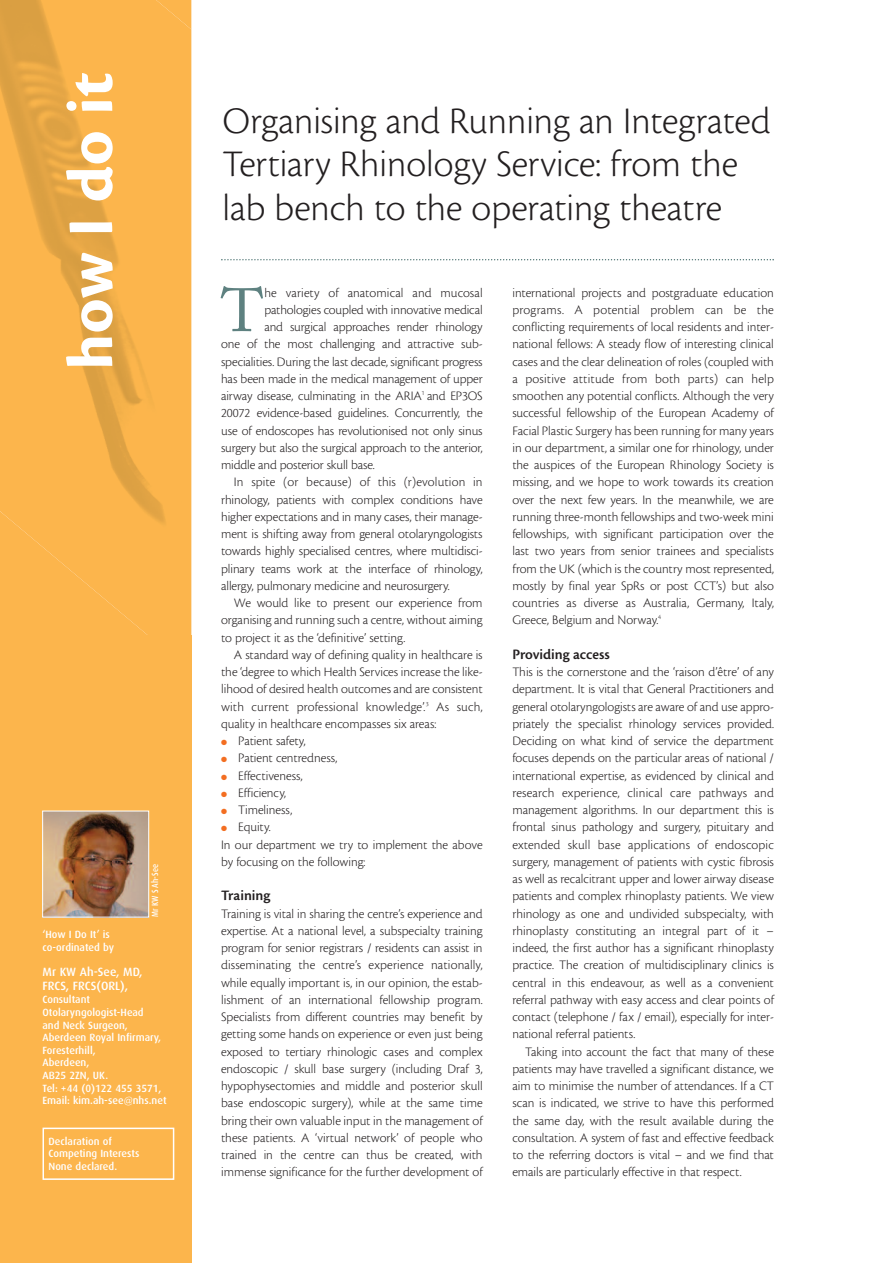
<style>
.page{position:relative;width:893px;height:1263px;background:#fff}
.page>*{position:absolute;margin:0;border:0;box-sizing:border-box;transform-origin:0 0}
.t1{font:700 67.5px "Cronos";color:#fff}
.t2{font:60.6px "Adobe Caslon";color:#5e8180}
.t3{font:300 39px/43.5px "Cronos";color:#231f20}
.t4{font:600 15px "Cronos";color:#231f20}
.t5{font:300 13.5px/17.2px "Cronos";letter-spacing:-.005em;color:#231f20;text-align:justify}
.t6{font:300 13.5px "Cronos";letter-spacing:.015em;color:#231f20}
.t7{font:500 12px/14.4px "Dax";color:#fff}
.t8{font:500 10.5px/12.6px "Dax";color:#fff}
.t9{font:500 9px "Dax";color:#fff;scale:.85 1}
.s1{color:#f36e21}
</style>
<div class="page">
<div style="left:0;top:635px;width:191px;height:628px;background:#fcb54c"></div>
<svg style="left:0;top:0;width:191px;height:635px;background:#f6b14a"></svg>
<img style="left:45px;top:813px;width:102px;height:102px">
<div style="left:43px;top:811px;width:106px;height:106px;border:1px solid #fff"></div>
<div style="left:43px;top:1127px;width:131px;height:53px;border:2px solid #fff"></div>
<svg style="left:221px;top:259px;width:553px;height:1px"></svg>
<h1 class="t1" style="left:66px;top:370px;width:299px;rotate:-90deg">how I do it</h1>
<p class="t9" style="left:151px;top:917px;width:64px;rotate:-90deg">Mr KW S Ah-See</p>
<p class="t8" style="left:43px;top:928px;width:73px;line-height:13.5px">‘How I Do It’ is co-ordinated by</p>
<p class="t7" style="left:43px;top:965px;width:102px">Mr KW Ah-See, MD,<br>FRCS, FRCS(ORL),</p>
<p class="t8" style="left:43px;top:994px;width:126px">Consultant<br>Otolaryngologist-Head<br>and Neck Surgeon,<br>Aberdeen Royal Infirmary,<br>Foresterhill,<br>Aberdeen,<br>AB25 2ZN, UK.<br>Tel: +44 (0)122 455 3571,<br>Email: kim.ah-see@nhs.net</p>
<p class="t8" style="left:49px;top:1135px;width:92px">Declaration of<br>Competing Interests<br>None declared.</p>
<h3 class="t3" style="left:223px;top:102px;width:549px">Organising and Running an Integrated<br>Tertiary Rhinology Service: from the lab bench to the operating theatre</h3>
<h2 class="t2" style="left:221px;top:288px;width:44px">T</h2>
<p class="t5" style="left:264px;top:285px;width:220px">he variety of anatomical and mucosal</p>
<p class="t5" style="left:264px;top:302px;width:220px">pathologies coupled with innovative medical</p>
<p class="t5" style="left:264px;top:319px;width:220px">and surgical approaches render rhinology</p>
<p class="t5" style="left:221px;top:336px;width:263px">one of the most challenging and attractive sub-</p>
<p class="t5" style="left:221px;top:354px;width:263px">specialities. During the last decade, significant progress</p>
<p class="t5" style="left:221px;top:371px;width:263px">has been made in the medical management of upper</p>
<p class="t5" style="left:221px;top:388px;width:263px">airway disease, culminating in the ARIA<sup>1</sup> and EP3OS</p>
<p class="t5" style="left:221px;top:405px;width:263px">20072 evidence-based guidelines. Concurrently, the</p>
<p class="t5" style="left:221px;top:423px;width:263px">use of endoscopes has revolutionised not only sinus</p>
<p class="t5" style="left:221px;top:440px;width:263px">surgery but also the surgical approach to the anterior,</p>
<p class="t5" style="left:221px;top:457px;width:155px">middle and posterior skull base.</p>
<p class="t6" style="left:234px;top:477px;width:250px">In spite (or because) of this (r)evolution in</p>
<p class="t5" style="left:221px;top:492px;width:263px">rhinology, patients with complex conditions have</p>
<p class="t5" style="left:221px;top:509px;width:263px">higher expectations and in many cases, their manage-</p>
<p class="t5" style="left:221px;top:526px;width:263px">ment is shifting away from general otolaryngologists</p>
<p class="t5" style="left:221px;top:543px;width:263px">towards highly specialised centres, where multidisci-</p>
<p class="t5" style="left:221px;top:561px;width:263px">plinary teams work at the interface of rhinology,</p>
<p class="t5" style="left:221px;top:578px;width:230px">allergy, pulmonary medicine and neurosurgery.</p>
<p class="t5" style="left:234px;top:595px;width:250px">We would like to present our experience from</p>
<p class="t5" style="left:221px;top:612px;width:263px">organising and running such a centre, without aiming</p>
<p class="t5" style="left:221px;top:630px;width:186px">to project it as the ‘definitive’ setting.</p>
<p class="t5" style="left:234px;top:647px;width:250px">A standard way of defining quality in healthcare is</p>
<p class="t5" style="left:221px;top:664px;width:263px">the ‘degree to which Health Services increase the like-</p>
<p class="t5" style="left:221px;top:681px;width:263px">lihood of desired health outcomes and are consistent</p>
<p class="t6" style="left:221px;top:701px;width:263px">with current professional knowledge’.<sup>3</sup> As such,</p>
<p class="t5" style="left:221px;top:716px;width:217px">quality in healthcare encompasses six areas:</p>
<p class="t5" style="left:221px;top:733px;width:86px"><span class="s1">●</span> Patient safety,</p>
<p class="t5" style="left:221px;top:750px;width:118px"><span class="s1">●</span> Patient centredness,</p>
<p class="t5" style="left:221px;top:768px;width:83px"><span class="s1">●</span> Effectiveness,</p>
<p class="t5" style="left:221px;top:785px;width:67px"><span class="s1">●</span> Efficiency,</p>
<p class="t5" style="left:221px;top:802px;width:73px"><span class="s1">●</span> Timeliness,</p>
<p class="t5" style="left:221px;top:819px;width:263px;text-align:left"><span class="s1">●</span> Equity.<br>In our department we try to implement the above by focusing on the following:</p>
<p class="t4" style="left:221px;top:890px;width:51px">Training</p>
<p class="t5" style="left:221px;top:906px;width:263px">Training is vital in sharing the centre’s experience and expertise. At a national level, a subspecialty training program for senior registrars / residents can assist in disseminating the centre’s experience nationally, while equally important is, in our opinion, the estab&shy;lishment of an international fellowship program.<br>Specialists from different countries may benefit by getting some hands on experience or even just being exposed to tertiary rhinologic cases and complex endoscopic / skull base surgery (including Draf 3, hypophysectomies and middle and posterior skull base endoscopic surgery), while at the same time bring their own valuable input in the management of these patients. A ‘virtual network’ of people who trained in the centre can thus be created, with immense significance for the further development of</p>
<p class="t5" style="left:512px;top:285px;width:263px">international projects and postgraduate education programs. A potential problem can be the conflicting requirements of local residents and inter&shy;national fellows: A steady flow of interesting clinical cases and the clear delineation of roles (coupled with a positive attitude from both parts) can help smoothen any potential conflicts. Although the very successful fellowship of the European Academy of Facial Plastic Surgery has been running for many years in our department, a similar one for rhinology, under the auspices of the European Rhinology Society is missing, and we hope to work towards its creation over the next few years. In the meanwhile, we are running three-month fellowships and two-week mini fellowships, with significant participation over the last two years from senior trainees and specialists from the UK (which is the country most represented, mostly by final year SpRs or post CCT’s) but also countries as diverse as Australia, Germany, Italy, Greece, Belgium and Norway.<sup>4</sup></p>
<p class="t4" style="left:512px;top:649px;width:99px">Providing access</p>
<p class="t5" style="left:512px;top:664px;width:263px">This is the cornerstone and the ‘raison d’être’ of any department. It is vital that General Practitioners and general otolaryngologists are aware of and use appro&shy;priately the specialist rhinology services provided.<br>Deciding on what kind of service the department focuses depends on the particular areas of national / international expertise, as evidenced by clinical and research experience, clinical care pathways and management algorithms. In our department this is frontal sinus pathology and surgery, pituitary and extended skull base applications of endoscopic surgery, management of patients with cystic fibrosis as well as recalcitrant upper and lower airway disease patients and complex rhinoplasty patients. We view rhinology as one and undivided subspecialty, with rhinoplasty constituting an integral part of it – indeed, the first author has a significant rhinoplasty practice. The creation of multidisciplinary clinics is central in this endeavour, as well as a convenient referral pathway with easy access and clear points of contact (telephone / fax / email), especially for inter&shy;national referral patients.</p>
<p class="t5" style="left:512px;top:1044px;width:263px;text-indent:13px">Taking into account the fact that many of these patients may have travelled a significant distance, we aim to minimise the number of attendances. If a CT scan is indicated, we strive to have this performed the same day, with the result available during the consultation. A system of fast and effective feedback to the referring doctors is vital – and we find that emails are particularly effective in that respect.</p>
</div>
